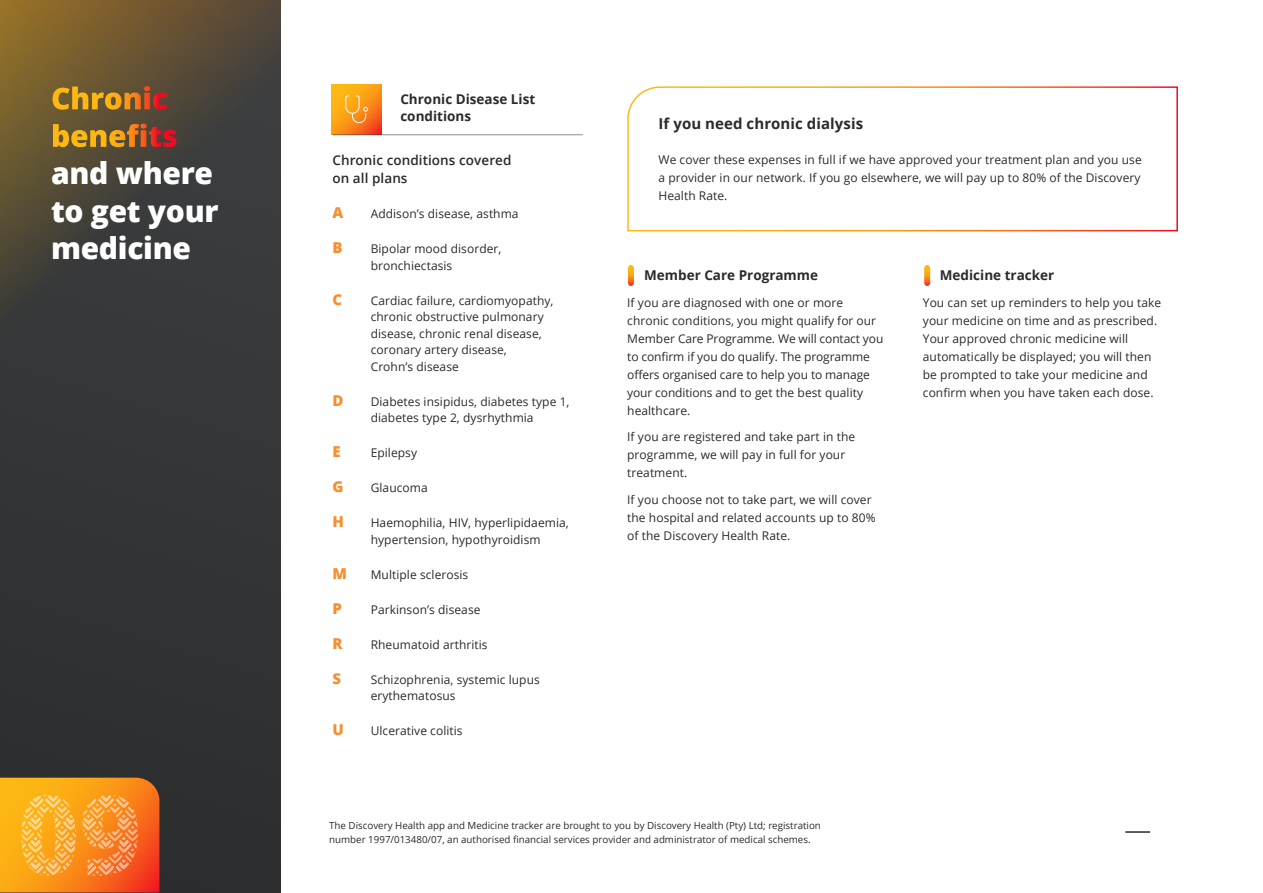
<style>
.page{position:relative;width:1263px;height:893px;background:#fff}
.page>*{position:absolute;margin:0;border:0;box-sizing:border-box;transform-origin:0 0}
.t1{font:800 30px/37.5px "Open Sans";letter-spacing:-.01em;color:#fff}
.t2{font:700 15px "Open Sans";letter-spacing:.005em;color:#292b2c}
.t3{font:800 15px "Open Sans";color:#f78e2f}
.t4{font:700 13.5px/16.5px "Open Sans";color:#292b2c}
.t5{font:600 13.5px/18px "Open Sans";letter-spacing:.005em;color:#292b2c}
.t6{font:12px/18px "Open Sans";letter-spacing:.005em;color:#292b2c}
.t7{font:9.75px/13.5px "Open Sans";color:#292b2c}
</style>
<div class="page">
<svg style="left:332px;top:85px;width:50px;height:43px;background:#fa9516"></svg>
<div style="left:326px;top:128px;width:262px;height:8px;background:#000;opacity:.3"></div>
<div style="left:0;top:0;width:281px;height:893px;background:#313334"></div>
<svg style="left:0;top:0;width:280px;height:316px"></svg>
<svg style="left:627px;top:86px;width:551px;height:146px"></svg>
<svg style="left:345px;top:95px;width:23px;height:28px"></svg>
<svg style="left:628px;top:268px;width:6px;height:15px"></svg>
<svg style="left:924px;top:268px;width:6px;height:15px"></svg>
<svg style="left:0;top:778px;width:159px;height:114px;background:#f89529"></svg>
<hr style="left:1125px;top:831px;width:25px;height:2px;background:#292b2c">
<h1 class="t1" style="left:51px;top:78px;width:169px">Chronic benefits and where to get your medicine</h1>
<p class="t4" style="left:400px;top:91px;width:136px">Chronic Disease List conditions</p>
<p class="t5" style="left:332px;top:151px;width:181px">Chronic conditions covered on all plans</p>
<p class="t3" style="left:332px;top:201px;width:12px">A</p>
<p class="t6" style="left:371px;top:205px;width:149px">Addison’s disease, asthma</p>
<p class="t3" style="left:332px;top:236px;width:12px">B</p>
<p class="t6" style="left:371px;top:240px;width:132px;line-height:16.5px">Bipolar mood disorder, bronchiectasis</p>
<p class="t3" style="left:332px;top:288px;width:11px">C</p>
<p class="t6" style="left:371px;top:292px;width:184px;line-height:16.5px">Cardiac failure, cardiomyopathy, chronic obstructive pulmonary disease, chronic renal disease, coronary artery disease,<br>Crohn’s disease</p>
<p class="t3" style="left:332px;top:389px;width:13px">D</p>
<p class="t6" style="left:371px;top:393px;width:200px;line-height:16.5px">Diabetes insipidus, diabetes type 1, diabetes type 2, dysrhythmia</p>
<p class="t3" style="left:332px;top:440px;width:10px">E</p>
<p class="t6" style="left:371px;top:444px;width:48px">Epilepsy</p>
<p class="t3" style="left:332px;top:475px;width:13px">G</p>
<p class="t6" style="left:371px;top:479px;width:59px">Glaucoma</p>
<p class="t3" style="left:332px;top:511px;width:13px">H</p>
<p class="t6" style="left:371px;top:514px;width:200px;line-height:16.5px">Haemophilia, HIV, hyperlipidaemia, hypertension, hypothyroidism</p>
<p class="t3" style="left:332px;top:562px;width:16px">M</p>
<p class="t6" style="left:371px;top:565px;width:99px">Multiple sclerosis</p>
<p class="t3" style="left:332px;top:597px;width:11px">P</p>
<p class="t6" style="left:371px;top:600px;width:111px">Parkinson’s disease</p>
<p class="t3" style="left:332px;top:632px;width:12px">R</p>
<p class="t6" style="left:371px;top:635px;width:118px">Rheumatoid arthritis</p>
<p class="t3" style="left:332px;top:667px;width:10px">S</p>
<p class="t6" style="left:371px;top:671px;width:171px;line-height:16.5px">Schizophrenia, systemic lupus erythematosus</p>
<p class="t3" style="left:332px;top:719px;width:13px">U</p>
<p class="t6" style="left:371px;top:722px;width:93px">Ulcerative colitis</p>
<p class="t2" style="left:658px;top:113px;width:206px">If you need chronic dialysis</p>
<p class="t6" style="left:658px;top:150px;width:485px;text-align:justify">We cover these expenses in full if we have approved your treatment plan and you use a provider in our network. If you go elsewhere, we will pay up to 80% of the Discovery Health Rate.</p>
<p class="t4" style="left:644px;top:267px;width:175px">Member Care Programme</p>
<p class="t6" style="left:627px;top:293px;width:258px">If you are diagnosed with one or more chronic conditions, you might qualify for our Member Care Programme. We will contact you to confirm if you do qualify. The programme offers organised care to help you to manage your conditions and to get the best quality healthcare.</p>
<p class="t6" style="left:627px;top:427px;width:229px">If you are registered and take part in the programme, we will pay in full for your treatment.</p>
<p class="t6" style="left:627px;top:490px;width:250px">If you choose not to take part, we will cover the hospital and related accounts up to 80% of the Discovery Health Rate.</p>
<p class="t4" style="left:940px;top:267px;width:116px">Medicine tracker</p>
<p class="t6" style="left:923px;top:293px;width:240px">You can set up reminders to help you take your medicine on time and as prescribed.<br>Your approved chronic medicine will automatically be displayed; you will then be prompted to take your medicine and confirm when you have taken each dose.</p>
<p class="t7" style="left:329px;top:819px;width:493px">The Discovery Health app and Medicine tracker are brought to you by Discovery Health (Pty) Ltd; registration number 1997/013480/07, an authorised financial services provider and administrator of medical schemes.</p>
</div>
